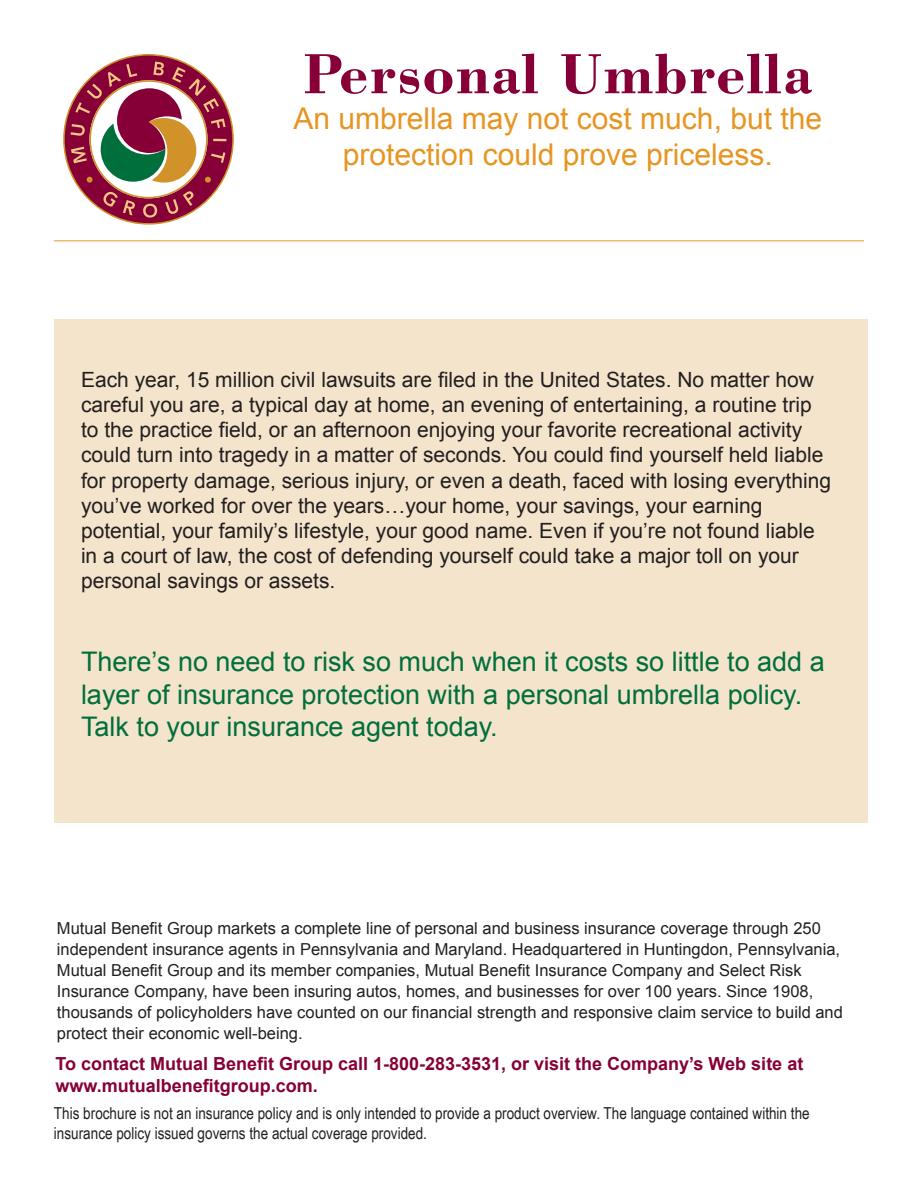
<style>
.page{position:relative;width:918px;height:1188px;background:#fff}
.page>*{position:absolute;margin:0;border:0;box-sizing:border-box;transform-origin:0 0}
.t1{font:700 60px "Bodoni BT";letter-spacing:.025em;color:#860037}
.Company_Name{font:30px/36px "Arial";color:#e79522;text-align:center}
.Company_Name-2{font:27px/32.4px "Arial";color:#006f3c}
.Company_Name-3{font:21px/25.2px "Arial";color:#231f20}
.Company_Name-4{font:700 18px/21.6px "Arial";color:#860037}
.t2{font:16.5px/21px "Arial";color:#231f20}
.Company_Name-5{font:16.5px/19.8px "Arial Narrow";color:#231f20}
</style>
<div class="page">
<div style="left:54px;top:319px;width:814px;height:504px;background:#f4e4cb"></div>
<hr style="left:54px;top:241px;width:810px;height:1px;background:#e79522">
<svg style="left:63px;top:54px;width:171px;height:171px"></svg>
<p class="t1" style="left:303px;top:36px;width:511px">Personal Umbrella</p>
<p class="Company_Name" style="left:294px;top:101px;width:530px">An umbrella may not cost much, but the protection could prove priceless.</p>
<p class="Company_Name-3" style="left:81px;top:367px;width:752px">Each year, 15 million civil lawsuits are filed in the United States. No matter how careful you are, a typical day at home, an evening of entertaining, a routine trip to the practice field, or an afternoon enjoying your favorite recreational activity could turn into tragedy in a matter of seconds. You could find yourself held liable for property damage, serious injury, or even a death, faced with losing everything you’ve worked for over the years…your home, your savings, your earning potential, your family’s lifestyle, your good name. Even if you’re not found liable in a court of law, the cost of defending yourself could take a major toll on your personal savings or assets.</p>
<p class="Company_Name-2" style="left:81px;top:646px;width:745px">There’s no need to risk so much when it costs so little to add a layer of insurance protection with a personal umbrella policy.<br>Talk to your insurance agent today.</p>
<p class="t2" style="left:57px;top:918px;width:787px">Mutual Benefit Group markets a complete line of personal and business insurance coverage through 250 independent insurance agents in Pennsylvania and Maryland. Headquartered in Huntingdon, Pennsylvania, Mutual Benefit Group and its member companies, Mutual Benefit Insurance Company and Select Risk Insurance Company, have been insuring autos, homes, and businesses for over 100 years. Since 1908, thousands of policyholders have counted on our financial strength and responsive claim service to build and protect their economic well-being.</p>
<p class="Company_Name-4" style="left:55px;top:1053px;width:749px">To contact Mutual Benefit Group call 1-800-283-3531, or visit the Company’s Web site at www.mutualbenefitgroup.com.</p>
<p class="Company_Name-5" style="left:54px;top:1103px;width:757px">This brochure is not an insurance policy and is only intended to provide a product overview. The language contained within the insurance policy issued governs the actual coverage provided.</p>
</div>
